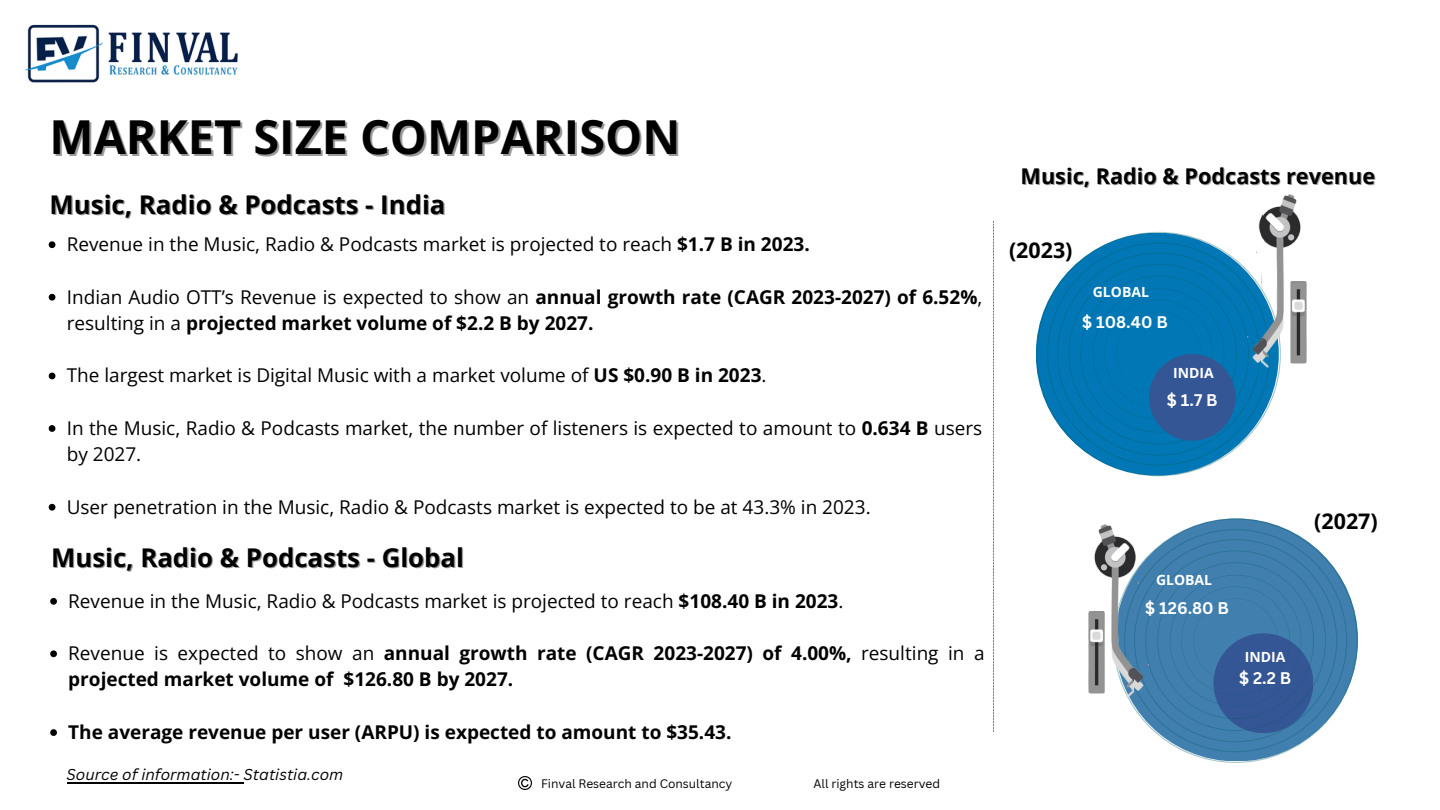
<style>
.page{position:relative;width:1440px;height:810px;background:#fff}
.page>*{position:absolute;margin:0;border:0;box-sizing:border-box;transform-origin:0 0}
.t1{font:700 46.8px "Open Sans";color:#000}
.t2{font:700 25.8px "Open Sans";color:#000}
.t3{font:700 21.7px "Open Sans";color:#000}
.t4{font:700 21.4px "Open Sans";color:#000}
.t5{font:19px/26.2px "Open Sans";color:#000}
.t6{font:700 19px/26.2px "Open Sans";color:#000}
.t7{font:700 16.4px "Canva Sans";color:#fff}
.t8{font:italic 15.3px "Canva Sans";color:#000}
.t9{font:700 14px "Open Sans";color:#fff}
.t10{font:12px "Canva Sans";color:#000}
.s1{font-weight:700}
.s2{font-weight:400}
</style>
<div class="page">
<img style="left:25px;top:24px;width:213px;height:59px">
<svg style="left:993px;top:221px;width:1px;height:511px"></svg>
<svg style="left:519px;top:777px;width:12px;height:12px"></svg>
<svg style="left:1036px;top:232px;width:244px;height:244px"></svg>
<svg style="left:1047px;top:243px;width:223px;height:223px;background:#2287bc"></svg>
<div style="left:1149px;top:354px;width:87px;height:87px;background:#345695;border-radius:50%"></div>
<svg style="left:1185px;top:518px;width:173px;height:245px"></svg>
<svg style="left:1131px;top:529px;width:216px;height:223px;background:#4f84b0"></svg>
<svg style="left:49px;top:241px;width:6px;height:7px"></svg>
<svg style="left:49px;top:294px;width:6px;height:7px"></svg>
<svg style="left:49px;top:373px;width:6px;height:6px"></svg>
<svg style="left:49px;top:425px;width:6px;height:7px"></svg>
<svg style="left:49px;top:504px;width:6px;height:7px"></svg>
<svg style="left:50px;top:598px;width:7px;height:7px"></svg>
<svg style="left:50px;top:650px;width:7px;height:7px"></svg>
<svg style="left:50px;top:729px;width:7px;height:7px"></svg>
<hr style="left:67px;top:782px;width:177px;height:1px;background:#000">
<img style="left:1262px;top:194px;width:45px;height:179px">
<img style="left:1248px;top:337px;width:14px;height:27px">
<img style="left:1257px;top:215px;width:5px;height:37px">
<img style="left:1088px;top:524px;width:46px;height:180px">
<img style="left:1134px;top:665px;width:14px;height:28px">
<img style="left:1133px;top:524px;width:5px;height:60px">
<p class="t1" style="left:50px;top:104px;width:632px">MARKET SIZE COMPARISON</p>
<p class="t2" style="left:50px;top:186px;width:397px">Music, Radio &amp; Podcasts - India</p>
<p class="t5" style="left:67px;top:231px;width:745px">Revenue in the Music, Radio &amp; Podcasts market is projected to reach <span class="s1">$1.7 B in 2023.</span></p>
<p class="t6" style="left:67px;top:283px;width:917px"><span class="s2">Indian Audio OTT’s Revenue is expected to show an</span> annual growth rate (CAGR 2023-2027) of 6.52%<span class="s2">, resulting in a</span> projected market volume of $2.2 B by 2027.</p>
<p class="t5" style="left:67px;top:362px;width:701px">The largest market is Digital Music with a market volume of <span class="s1">US $0.90 B in 2023</span>.</p>
<p class="t5" style="left:67px;top:414px;width:917px">In the Music, Radio &amp; Podcasts market, the number of listeners is expected to amount to <span class="s1">0.634 B</span> users by 2027.</p>
<p class="t5" style="left:67px;top:493px;width:805px">User penetration in the Music, Radio &amp; Podcasts market is expected to be at 43.3% in 2023.</p>
<p class="t2" style="left:51px;top:540px;width:414px">Music, Radio &amp; Podcasts - Global</p>
<p class="t5" style="left:68px;top:587px;width:777px">Revenue in the Music, Radio &amp; Podcasts market is projected to reach <span class="s1">$108.40 B in 2023</span>.</p>
<p class="t6" style="left:68px;top:640px;width:918px"><span class="s2">Revenue is expected to show an</span> annual growth rate (CAGR 2023-2027) of 4.00%, <span class="s2">resulting in a </span>projected market volume of $126.80 B by 2027.</p>
<p class="t6" style="left:68px;top:718px;width:665px">The average revenue per user (ARPU) is expected to amount to $35.43.</p>
<p class="t8" style="left:67px;top:764px;width:278px">Source of information:- Statistia.com</p>
<p class="t10" style="left:541px;top:775px;width:193px">Finval Research and Consultancy</p>
<p class="t10" style="left:813px;top:775px;width:128px">All rights are reserved</p>
<p class="t3" style="left:1021px;top:161px;width:356px">Music, Radio &amp; Podcasts revenue</p>
<p class="t4" style="left:1009px;top:236px;width:65px">(2023)</p>
<p class="t9" style="left:1093px;top:282px;width:58px">GLOBAL</p>
<p class="t7" style="left:1082px;top:310px;width:87px">$ 108.40 B</p>
<p class="t9" style="left:1173px;top:363px;width:42px">INDIA</p>
<p class="t7" style="left:1167px;top:389px;width:52px">$ 1.7 B</p>
<p class="t9" style="left:1156px;top:571px;width:58px">GLOBAL</p>
<p class="t7" style="left:1145px;top:597px;width:85px">$ 126.80 B</p>
<p class="t9" style="left:1245px;top:648px;width:42px">INDIA</p>
<p class="t7" style="left:1239px;top:667px;width:54px">$ 2.2 B</p>
<p class="t4" style="left:1314px;top:506px;width:65px">(2027)</p>
</div>
